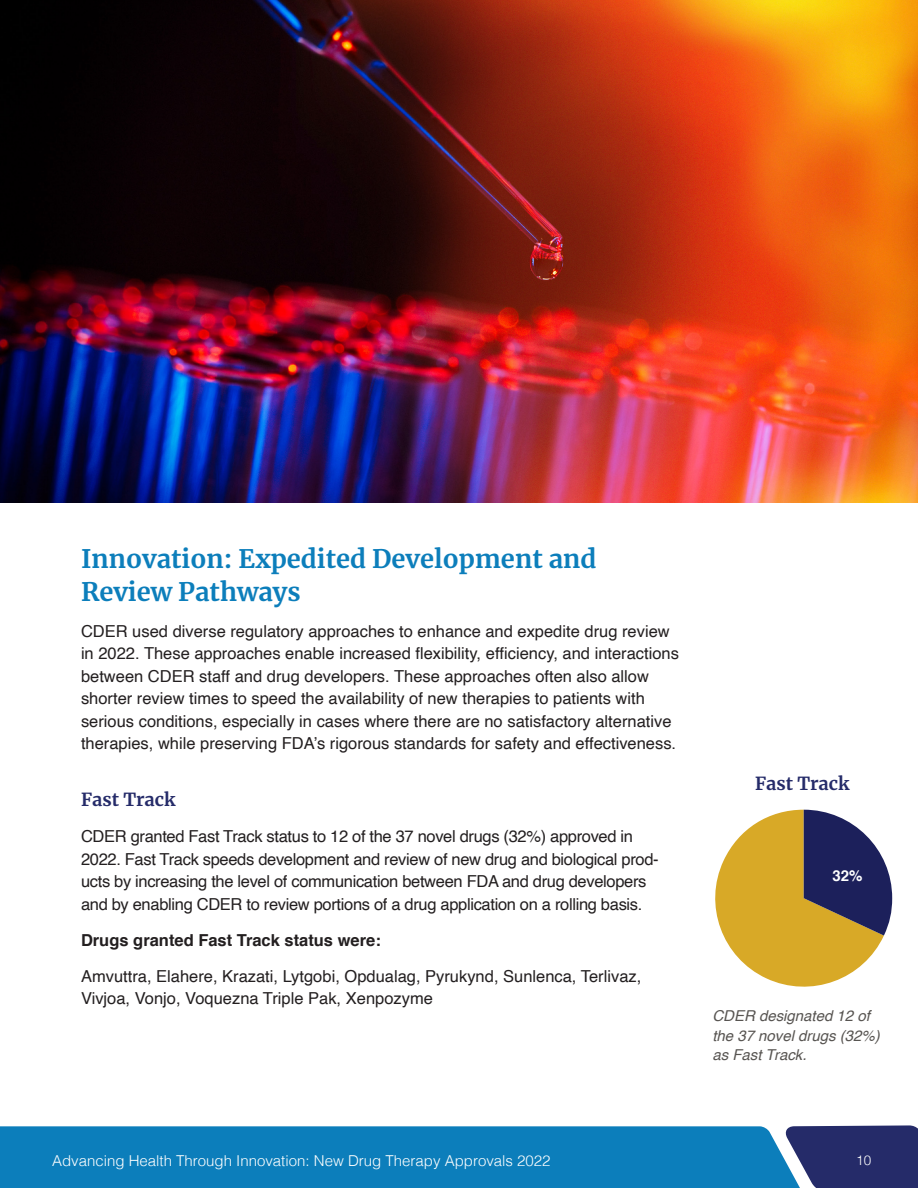
<style>
.page{position:relative;width:918px;height:1188px;background:#fff}
.page>*{position:absolute;margin:0;border:0;box-sizing:border-box;transform-origin:0 0}
.t1{font:700 25.5px/32.4px "Merriweather";color:#0c7ebb}
.t2{font:700 18px "Merriweather";color:#252b69}
.Body{font:16.5px/22.5px "Helvetica";color:#231f20}
.Body-2{font:16.5px/22.5px "Helvetica";letter-spacing:-.02em;color:#231f20}
.Body-3{font:700 16.5px "Helvetica";color:#231f20}
.t3{font:300 15px "Helvetica";color:#fff}
.Body-4{font:italic 15px/19.5px "Helvetica";color:#575451}
.Body-5{font:700 15px "Helvetica";color:#fff}
.t4{font:300 13.5px "Helvetica";color:#fff}
</style>
<div class="page">
<div style="left:802px;top:1125px;width:116px;height:63px;background:#252b69"></div>
<div style="left:0;top:1126px;width:802px;height:62px;background:#0c7ebb"></div>
<img style="left:0;top:0;width:918px;height:502px">
<svg style="left:715px;top:810px;width:177px;height:177px"></svg>
<h1 class="t1" style="left:81px;top:542px;width:517px">Innovation: Expedited Development and<br>Review Pathways</h1>
<p class="Body" style="left:81px;top:620px;width:600px">CDER used diverse regulatory approaches to enhance and expedite drug review in 2022. These approaches enable increased flexibility, efficiency, and interactions between CDER staff and drug developers. These approaches often also allow shorter review times to speed the availability of new therapies to patients with serious conditions, especially in cases where there are no satisfactory alternative therapies, while preserving FDA’s rigorous standards for safety and effectiveness.</p>
<h2 class="t2" style="left:81px;top:787px;width:96px">Fast Track</h2>
<p class="Body-2" style="left:81px;top:826px;width:579px">CDER granted Fast Track status to 12 of the 37 novel drugs (32%) approved in 2022. Fast Track speeds development and review of new drug and biological prod&shy;ucts by increasing the level of communication between FDA and drug developers and by enabling CDER to review portions of a drug application on a rolling basis.</p>
<p class="Body-3" style="left:81px;top:926px;width:301px">Drugs granted Fast Track status were:</p>
<p class="Body" style="left:81px;top:965px;width:562px">Amvuttra, Elahere, Krazati, Lytgobi, Opdualag, Pyrukynd, Sunlenca, Terlivaz,<br>Vivjoa, Vonjo, Voquezna Triple Pak, Xenpozyme</p>
<h2 class="t2" style="left:755px;top:771px;width:96px">Fast Track</h2>
<p class="Body-5" style="left:833px;top:863px;width:32px">32%</p>
<p class="Body-4" style="left:712px;top:1006px;width:169px">CDER designated 12 of the 37 novel drugs (32%) as Fast Track.</p>
<p class="t3" style="left:52px;top:1148px;width:500px">Advancing Health Through Innovation: New Drug Therapy Approvals 2022</p>
<p class="t4" style="left:856px;top:1148px;width:17px">10</p>
</div>
